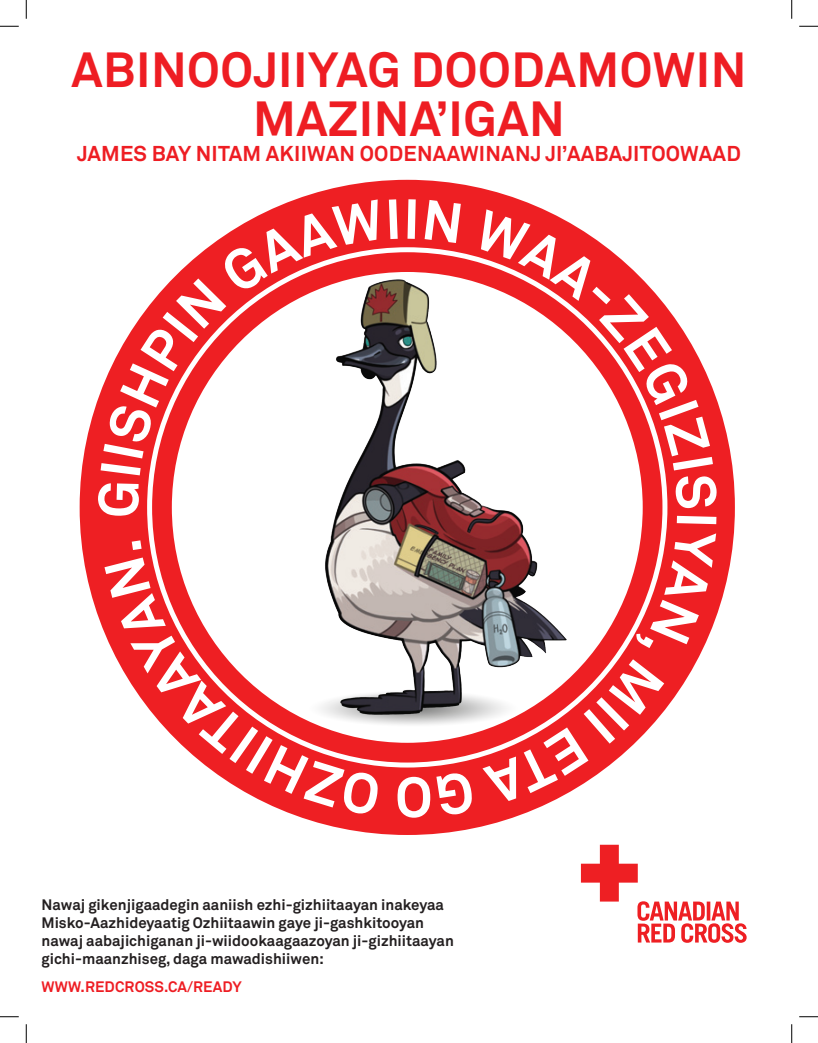
<style>
.page{position:relative;width:818px;height:1043px;background:#fff}
.page>*{position:absolute;margin:0;border:0;box-sizing:border-box;transform-origin:0 0}
.t1{font:700 48.75px/48.8px "Akkurat Std";letter-spacing:.01em;color:#ee1d23;text-align:center}
.t2{font:700 21.25px "Akkurat Std";letter-spacing:.01em;color:#ee1d23}
.t3{font:700 15px/18px "Akkurat Std";color:#231f20}
.t4{font:700 15px "Akkurat Std";letter-spacing:.01em;color:#ee1d23}
</style>
<div class="page">
<svg style="left:580px;top:844px;width:167px;height:99px"></svg>
<div style="left:80px;top:180px;width:654px;height:655px;border:92px solid #ee1f23;border-radius:50%"></div>
<img style="left:325px;top:279px;width:241px;height:446px">
<svg style="left:0;top:25px;width:19px;height:2px"></svg>
<svg style="left:799px;top:25px;width:19px;height:2px"></svg>
<svg style="left:0;top:1016px;width:19px;height:1px"></svg>
<svg style="left:799px;top:1016px;width:19px;height:1px"></svg>
<svg style="left:25px;top:0;width:2px;height:19px"></svg>
<svg style="left:25px;top:1024px;width:2px;height:18px"></svg>
<svg style="left:791px;top:0;width:1px;height:19px"></svg>
<svg style="left:791px;top:1024px;width:1px;height:18px"></svg>
<svg style="left:98px;top:483px;width:41px;height:33px"></svg>
<svg style="left:101px;top:199px;width:296px;height:276px"></svg>
<svg style="left:407px;top:199px;width:8px;height:40px"></svg>
<div style="left:424px;top:200px;width:37px;height:43px;background:#ee1f23"></div>
<svg style="left:473px;top:209px;width:244px;height:300px"></svg>
<svg style="left:633px;top:516px;width:83px;height:132px;background:#ef3639"></svg>
<svg style="left:482px;top:659px;width:182px;height:146px"></svg>
<svg style="left:397px;top:776px;width:33px;height:42px"></svg>
<div style="left:436px;top:771px;width:38px;height:45px;background:#ee1f23"></div>
<svg style="left:104px;top:557px;width:276px;height:259px"></svg>
<svg style="left:132px;top:540px;width:10px;height:10px"></svg>
<p class="t1" style="left:71px;top:45px;width:676px">ABINOOJIIYAG DOODAMOWIN<br>MAZINA’IGAN</p>
<p class="t2" style="left:77px;top:140px;width:665px">JAMES BAY NITAM AKIIWAN OODENAAWINANJ JI’AABAJITOOWAAD</p>
<p class="t3" style="left:41px;top:895px;width:414px">Nawaj gikenjigaadegin aaniish ezhi-gizhiitaayan inakeyaa Misko-Aazhideyaatig Ozhiitaawin gaye ji-gashkitooyan nawaj aabajichiganan ji-wiidookaagaazoyan ji-gizhiitaayan gichi-maanzhiseg, daga mawadishiiwen:</p>
<p class="t4" style="left:42px;top:977px;width:202px">WWW.REDCROSS.CA/READY</p>
</div>
